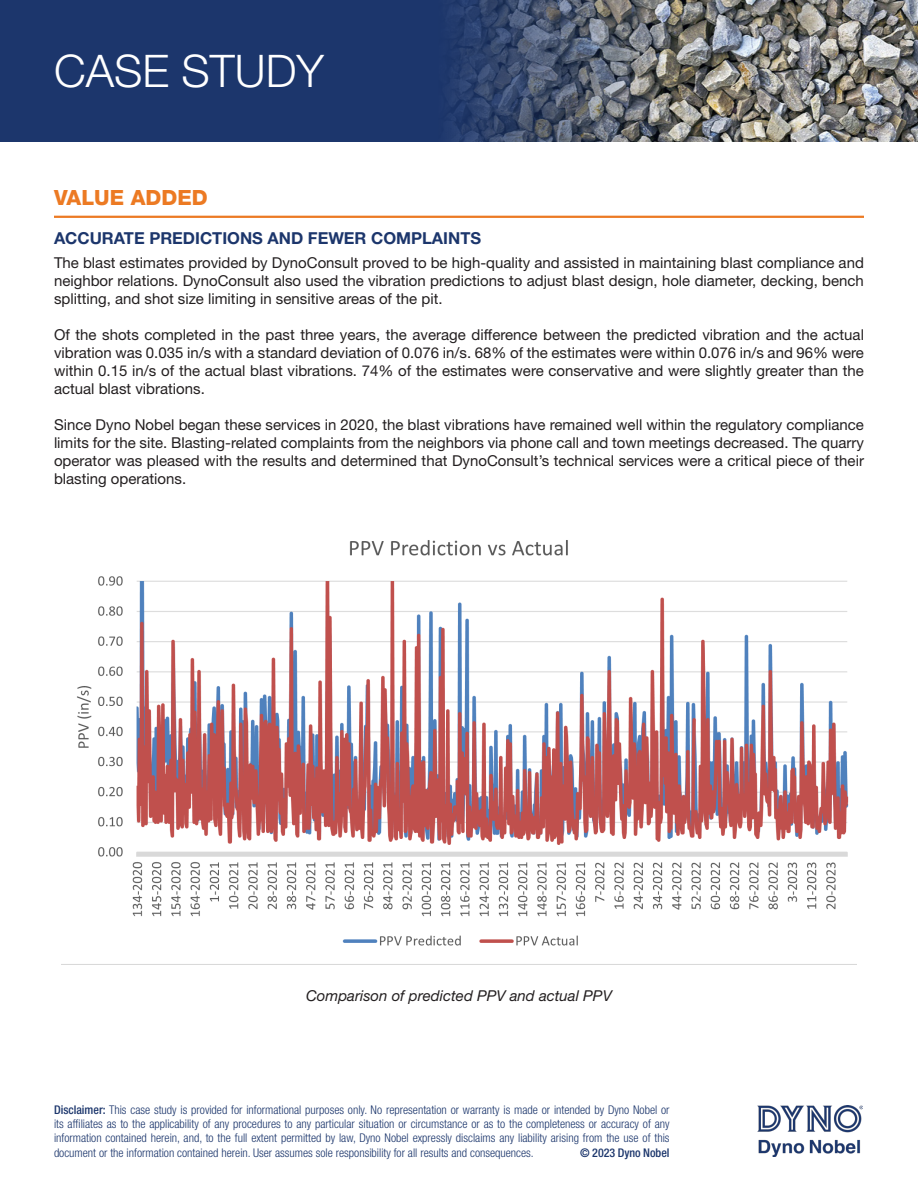
<style>
.page{position:relative;width:918px;height:1188px;background:#fff}
.page>*{position:absolute;margin:0;border:0;box-sizing:border-box;transform-origin:0 0}
.t1{font:300 45px "Helvetica Neue LT Std";color:#fff}
.Heading_1{font:800 21px "Helvetica Neue LT Std";color:#ec7a23}
.Heading_2{font:700 16.5px "Helvetica Neue LT Std";color:#1c366c}
.Body_Text{font:15px/18px "Helvetica Neue LT Std";color:#231f20;text-align:justify}
.Image_Caption{font:italic 15px "Helvetica Neue LT Std";color:#231f20}
.t2{font:300 condensed 12px/14.4px "Helvetica Neue LT Std";color:#1c366c;text-align:justify}
.t3{font:500 condensed 12px "Helvetica Neue LT Std";color:#1c366c}
.s1{font-weight:500}
</style>
<div class="page">
<div style="left:0;top:0;width:918px;height:142px;background:#1c366c"></div>
<img style="left:449px;top:0;width:469px;height:142px">
<img style="left:758px;top:1105px;width:105px;height:52px">
<img style="left:62px;top:540px;width:794px;height:425px">
<hr style="left:54px;top:216px;width:810px;height:2px;background:#ec7a23">
<h1 class="t1" style="left:54px;top:43px;width:272px">CASE STUDY</h1>
<p class="Heading_1" style="left:54px;top:185px;width:155px">VALUE ADDED</p>
<p class="Heading_2" style="left:54px;top:227px;width:429px">ACCURATE PREDICTIONS AND FEWER COMPLAINTS</p>
<p class="Body_Text" style="left:54px;top:253px;width:812px">The blast estimates provided by DynoConsult proved to be high-quality and assisted in maintaining blast compliance and neighbor relations. DynoConsult also used the vibration predictions to adjust blast design, hole diameter, decking, bench splitting, and shot size limiting in sensitive areas of the pit.</p>
<p class="Body_Text" style="left:54px;top:325px;width:812px">Of the shots completed in the past three years, the average difference between the predicted vibration and the actual vibration was 0.035 in/s with a standard deviation of 0.076 in/s. 68% of the estimates were within 0.076 in/s and 96% were within 0.15 in/s of the actual blast vibrations. 74% of the estimates were conservative and were slightly greater than the actual blast vibrations.</p>
<p class="Body_Text" style="left:54px;top:415px;width:812px">Since Dyno Nobel began these services in 2020, the blast vibrations have remained well within the regulatory compliance limits for the site. Blasting-related complaints from the neighbors via phone call and town meetings decreased. The quarry operator was pleased with the results and determined that DynoConsult’s technical services were a critical piece of their blasting operations.</p>
<p class="Image_Caption" style="left:306px;top:987px;width:307px">Comparison of predicted PPV and actual PPV</p>
<p class="t2" style="left:54px;top:1102px;width:617px"><span class="s1">Disclaimer:</span> This case study is provided for informational purposes only. No representation or warranty is made or intended by Dyno Nobel or its affiliates as to the applicability of any procedures to any particular situation or circumstance or as to the completeness or accuracy of any information contained herein, and, to the full extent permitted by law, Dyno Nobel expressly disclaims any liability arising from the use of this document or the information contained herein. User assumes sole responsibility for all results and consequences.</p>
<p class="t3" style="left:580px;top:1145px;width:91px">© 2023 Dyno Nobel</p>
</div>
